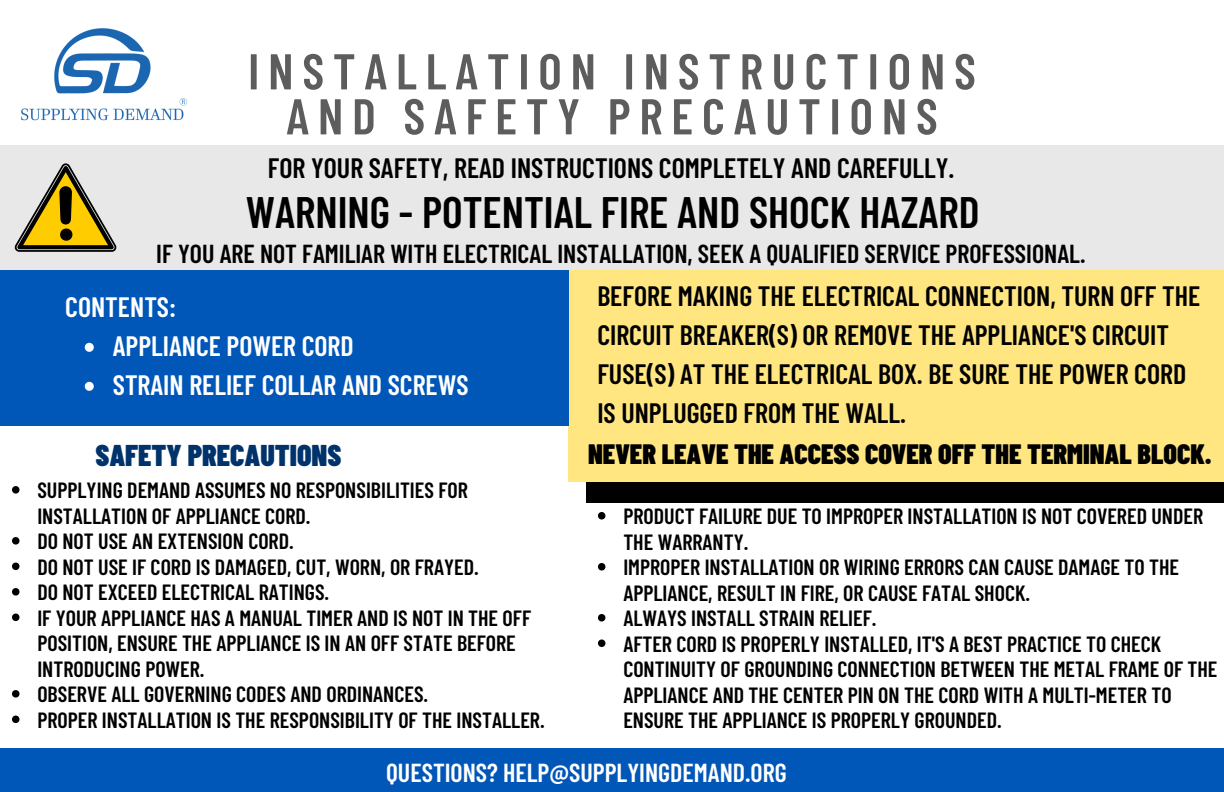
<style>
.page{position:relative;width:1224px;height:792px;background:#fff}
.page>*{position:absolute;margin:0;border:0;box-sizing:border-box;transform-origin:0 0}
.t1{font:600 50.2px "Barlow Condensed";letter-spacing:.175em;color:#5d5d5d}
.t2{font:600 44px "Barlow Condensed";color:#000}
.t3{font:900 30px "Barlow Condensed";color:#00336b}
.t4{font:600 28px/39px "Barlow Condensed";color:#000}
.t5{font:600 28px "Barlow Condensed";color:#fff}
.t6{font:900 28px "Barlow Condensed";color:#000}
.t7{font:600 26px "Barlow Condensed";color:#000}
.t8{font:600 26px "Barlow Condensed";color:#fff}
.t9{font:600 22px/25.6px "Barlow Condensed";color:#000}
</style>
<div class="page">
<img style="left:21px;top:28px;width:166px;height:93px">
<div style="left:586px;top:290px;width:637px;height:213px;background:#000"></div>
<div style="left:568px;top:270px;width:656px;height:212px;background:#ffe681"></div>
<div style="left:0;top:270px;width:568px;height:156px;background:#0057b8"></div>
<div style="left:0;top:145px;width:1224px;height:125px;background:#e8e8e8"></div>
<svg style="left:15px;top:163px;width:102px;height:89px"></svg>
<svg style="left:85px;top:343px;width:9px;height:9px"></svg>
<svg style="left:85px;top:382px;width:9px;height:9px"></svg>
<div style="left:0;top:748px;width:1224px;height:44px;background:#0057b8"></div>
<svg style="left:12px;top:486px;width:8px;height:8px"></svg>
<svg style="left:12px;top:537px;width:8px;height:8px"></svg>
<svg style="left:12px;top:563px;width:8px;height:7px"></svg>
<svg style="left:12px;top:588px;width:8px;height:8px"></svg>
<svg style="left:12px;top:614px;width:8px;height:7px"></svg>
<svg style="left:12px;top:690px;width:8px;height:8px"></svg>
<svg style="left:12px;top:716px;width:8px;height:7px"></svg>
<svg style="left:598px;top:512px;width:7px;height:8px"></svg>
<svg style="left:598px;top:563px;width:7px;height:8px"></svg>
<svg style="left:598px;top:614px;width:7px;height:8px"></svg>
<svg style="left:598px;top:640px;width:7px;height:7px"></svg>
<p class="t1" style="left:248px;top:39px;width:729px">INSTALLATION INSTRUCTIONS</p>
<p class="t1" style="left:286px;top:84px;width:653px">AND SAFETY PRECAUTIONS</p>
<p class="t4" style="left:268px;top:147px;width:688px">FOR YOUR SAFETY, READ INSTRUCTIONS COMPLETELY AND CAREFULLY.</p>
<p class="t2" style="left:246px;top:184px;width:735px">WARNING - POTENTIAL FIRE AND SHOCK HAZARD</p>
<p class="t7" style="left:156px;top:237px;width:931px">IF YOU ARE NOT FAMILIAR WITH ELECTRICAL INSTALLATION, SEEK A QUALIFIED SERVICE PROFESSIONAL.</p>
<p class="t5" style="left:65px;top:289px;width:112px">CONTENTS:</p>
<p class="t4" style="left:597px;top:276px;width:605px">BEFORE MAKING THE ELECTRICAL CONNECTION, TURN OFF THE CIRCUIT BREAKER(S) OR REMOVE THE APPLIANCE'S CIRCUIT FUSE(S) AT THE ELECTRICAL BOX. BE SURE THE POWER CORD IS UNPLUGGED FROM THE WALL.</p>
<p class="t6" style="left:588px;top:436px;width:625px">NEVER LEAVE THE ACCESS COVER OFF THE TERMINAL BLOCK.</p>
<p class="t5" style="left:113px;top:328px;width:242px">APPLIANCE POWER CORD</p>
<p class="t5" style="left:113px;top:367px;width:357px">STRAIN RELIEF COLLAR AND SCREWS</p>
<p class="t3" style="left:96px;top:436px;width:247px">SAFETY PRECAUTIONS</p>
<p class="t9" style="left:37px;top:476px;width:432px">SUPPLYING DEMAND ASSUMES NO RESPONSIBILITIES FOR<br>INSTALLATION OF APPLIANCE CORD.</p>
<p class="t9" style="left:37px;top:527px;width:258px">DO NOT USE AN EXTENSION CORD.</p>
<p class="t9" style="left:37px;top:553px;width:443px">DO NOT USE IF CORD IS DAMAGED, CUT, WORN, OR FRAYED.</p>
<p class="t9" style="left:37px;top:578px;width:293px">DO NOT EXCEED ELECTRICAL RATINGS.</p>
<p class="t9" style="left:37px;top:604px;width:495px">IF YOUR APPLIANCE HAS A MANUAL TIMER AND IS NOT IN THE OFF<br>POSITION, ENSURE THE APPLIANCE IS IN AN OFF STATE BEFORE<br>INTRODUCING POWER.</p>
<p class="t9" style="left:37px;top:680px;width:392px">OBSERVE ALL GOVERNING CODES AND ORDINANCES.</p>
<p class="t9" style="left:37px;top:706px;width:509px">PROPER INSTALLATION IS THE RESPONSIBILITY OF THE INSTALLER.</p>
<p class="t9" style="left:623px;top:502px;width:581px">PRODUCT FAILURE DUE TO IMPROPER INSTALLATION IS NOT COVERED UNDER<br>THE WARRANTY.</p>
<p class="t9" style="left:623px;top:553px;width:557px">IMPROPER INSTALLATION OR WIRING ERRORS CAN CAUSE DAMAGE TO THE<br>APPLIANCE, RESULT IN FIRE, OR CAUSE FATAL SHOCK.</p>
<p class="t9" style="left:623px;top:604px;width:255px">ALWAYS INSTALL STRAIN RELIEF.</p>
<p class="t9" style="left:623px;top:630px;width:596px">AFTER CORD IS PROPERLY INSTALLED, IT'S A BEST PRACTICE TO CHECK CONTINUITY OF GROUNDING CONNECTION BETWEEN THE METAL FRAME OF THE APPLIANCE AND THE CENTER PIN ON THE CORD WITH A MULTI-METER TO ENSURE THE APPLIANCE IS PROPERLY GROUNDED.</p>
<p class="t8" style="left:386px;top:756px;width:402px">QUESTIONS? HELP@SUPPLYINGDEMAND.ORG</p>
</div>
